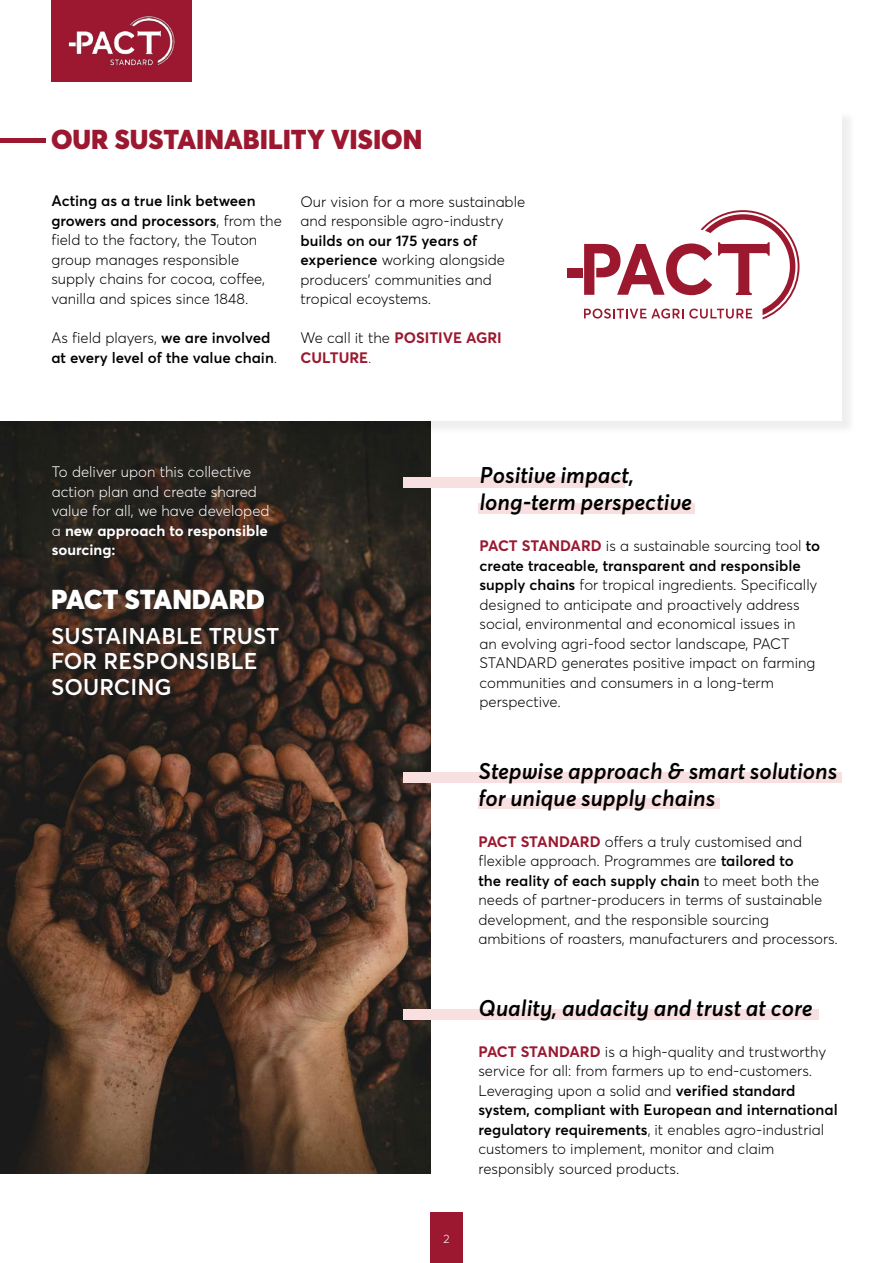
<style>
.page{position:relative;width:893px;height:1263px;background:#fff}
.page>*{position:absolute;margin:0;border:0;box-sizing:border-box;transform-origin:0 0}
.t1{font:900 27px "Averta";color:#9b1830}
.t2{font:900 27px "Averta";color:#fff}
.t3{font:italic 600 22.5px/27px "Averta";color:#000}
.t4{font:600 22.5px/25.5px "Averta";letter-spacing:.005em;color:#fff}
.t5{font:300 15px/19.5px "Averta";color:#000}
.t6{font:300 15px/19.5px "Averta";color:#fff}
.t7{font:600 15px/19.5px "Averta";color:#000}
.t8{font:700 15px/19.5px "Averta";color:#9b182f}
.t9{font:300 12px "Averta";color:#fff}
.s1{font-weight:600}
.s2{font-weight:300}
.s3{font-weight:300;color:#000}
.s4{font-weight:700}
.s5{font-weight:700;color:#9b1830}
</style>
<div class="page">
<div style="left:430px;top:1212px;width:33px;height:51px;background:#9b1830"></div>
<img style="left:0;top:421px;width:430px;height:753px">
<div style="left:2px;top:110px;width:855px;height:325px;background:#000;opacity:.07"></div>
<div style="left:0;top:108px;width:842px;height:313px;background:#fff"></div>
<div style="left:51px;top:0;width:141px;height:81px;background:#9b1830"></div>
<img style="left:68px;top:15px;width:107px;height:51px">
<div style="left:0;top:138px;width:45px;height:5px;background:#9b1830"></div>
<div style="left:403px;top:477px;width:221px;height:11px;background:#f8e0e0"></div>
<div style="left:478px;top:503px;width:217px;height:11px;background:#f8e0e0"></div>
<div style="left:403px;top:1009px;width:415px;height:10px;background:#f8e0e0"></div>
<div style="left:403px;top:772px;width:439px;height:11px;background:#f8e0e0"></div>
<div style="left:478px;top:799px;width:242px;height:10px;background:#f8e0e0"></div>
<div style="left:567px;top:268px;width:15px;height:9px;background:#9b182f"></div>
<svg style="left:584px;top:210px;width:215px;height:109px"></svg>
<h1 class="t1" style="left:51px;top:121px;width:373px">OUR SUSTAINABILITY VISION</h1>
<p class="t5" style="left:51px;top:191px;width:232px"><span class="s1">Acting as a true link between growers and processors</span>, from the field to the factory, the Touton group manages responsible supply chains for cocoa, coffee, vanilla and spices since 1848.</p>
<p class="t7" style="left:51px;top:328px;width:227px"><span class="s2">As field players,</span> we are involved at every level of the value chain<span class="s2">.</span></p>
<p class="t5" style="left:300px;top:191px;width:226px">Our vision for a more sustainable and responsible agro-industry</p>
<p class="t5" style="left:300px;top:230px;width:206px"><span class="s1">builds on our 175 years of experience</span> working alongside producers’ communities and tropical ecoystems.</p>
<p class="t8" style="left:300px;top:328px;width:203px"><span class="s3">We call it the</span> POSITIVE AGRI<br>CULTURE<span class="s2">.</span></p>
<p class="t6" style="left:52px;top:462px;width:219px">To deliver upon this collective action plan and create shared value for all, we have developed a <span class="s4">new approach to responsible sourcing:</span></p>
<h1 class="t2" style="left:51px;top:582px;width:216px">PACT STANDARD</h1>
<h2 class="t4" style="left:51px;top:623px;width:230px">SUSTAINABLE TRUST<br>FOR RESPONSIBLE<br>SOURCING</h2>
<p class="t9" style="left:443px;top:1231px;width:8px">2</p>
<h2 class="t3" style="left:480px;top:463px;width:214px">Positive impact, long-term perspective</h2>
<p class="t5" style="left:480px;top:536px;width:342px"><span class="s5">PACT STANDARD</span> is a sustainable sourcing tool <span class="s1">to create traceable, transparent and responsible supply chains</span> for tropical ingredients. Specifically designed to anticipate and proactively address social, environmental and economical issues in<br>an evolving agri-food sector landscape, PACT STANDARD generates positive impact on farming communities and consumers in a long-term perspective.</p>
<h2 class="t3" style="left:478px;top:758px;width:360px">Stepwise approach &amp; smart solutions for unique supply chains</h2>
<p class="t5" style="left:478px;top:831px;width:361px"><span class="s5">PACT STANDARD</span> offers a truly customised and flexible approach. Programmes are <span class="s1">tailored to<br>the reality of each supply chain</span> to meet both the needs of partner-producers in terms of sustainable development, and the responsible sourcing ambitions of roasters, manufacturers and processors.</p>
<h2 class="t3" style="left:478px;top:995px;width:336px">Quality, audacity and trust at core</h2>
<p class="t5" style="left:478px;top:1041px;width:361px"><span class="s5">PACT STANDARD</span> is a high-quality and trustworthy service for all: from farmers up to end-customers.<br>Leveraging upon a solid and <span class="s1">verified standard system, compliant with European and international regulatory requirements</span>, it enables agro-industrial customers to implement, monitor and claim responsibly sourced products.</p>
</div>
